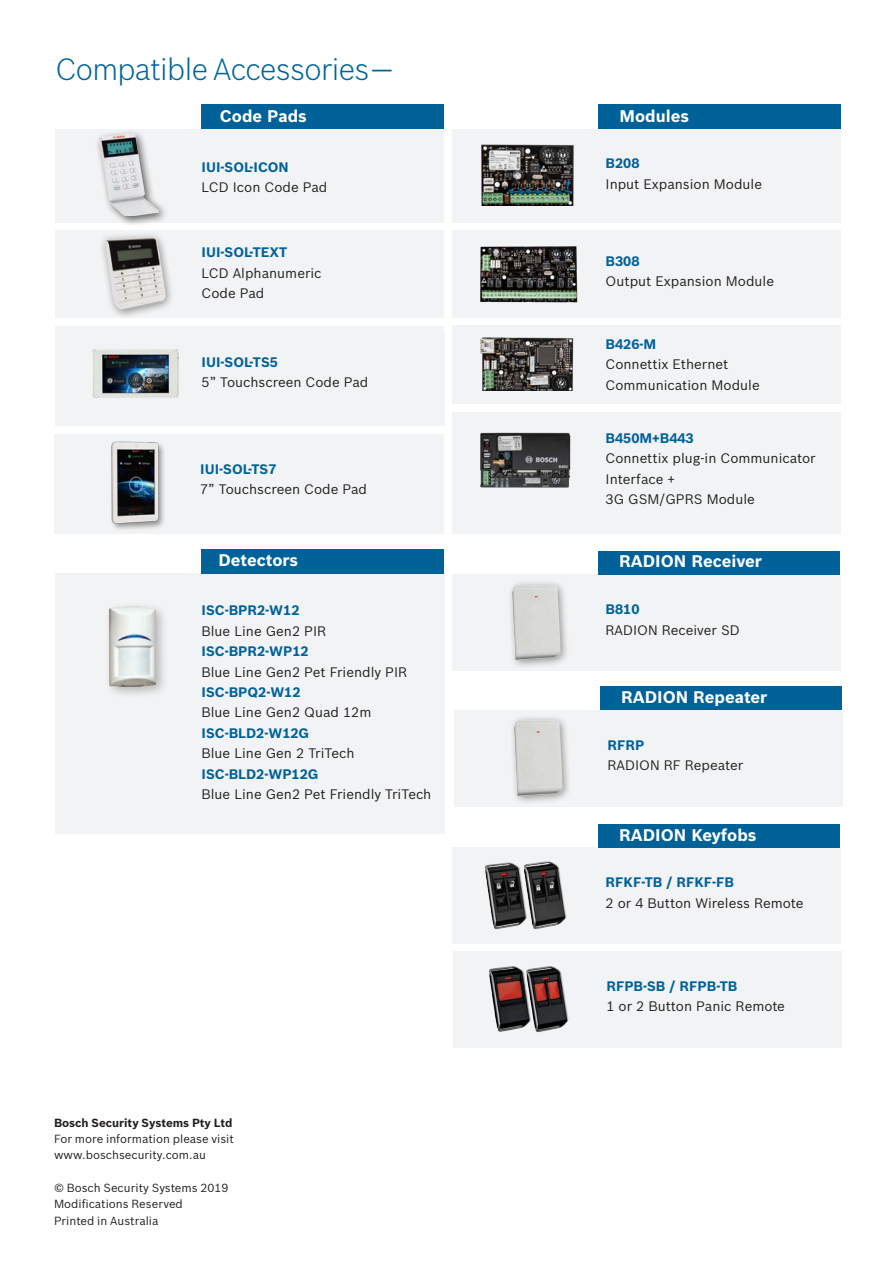
<style>
.page{position:relative;width:893px;height:1263px;background:#fff}
.page>*{position:absolute;margin:0;border:0;box-sizing:border-box;transform-origin:0 0}
.Head_Light_13___5_4{font:300 30px "Bosch Sans";letter-spacing:-.02em;color:#006299}
.Caption_7_7_3_84_Bol{font:700 16.5px "Bosch Sans";color:#fff}
.Caption_7_7_3_84_Reg{font:13.5px "Bosch Sans";color:#231f20}
.Caption_7_7_3_84_Reg-2{font:700 13.5px "Bosch Sans";color:#006299}
.t1{font:11.55px "Bosch Sans";color:#231f20}
.t2{font:700 11.55px "Bosch Sans";color:#231f20}
</style>
<div class="page">
<div style="left:202px;top:105px;width:242px;height:24px;background:#006299"></div>
<div style="left:55px;top:574px;width:389px;height:260px;background:#f2f3f4"></div>
<div style="left:452px;top:574px;width:388px;height:96px;background:#f2f3f4"></div>
<div style="left:598px;top:105px;width:243px;height:24px;background:#006299"></div>
<div style="left:598px;top:551px;width:242px;height:23px;background:#006299"></div>
<div style="left:202px;top:549px;width:242px;height:25px;background:#006299"></div>
<div style="left:452px;top:129px;width:388px;height:94px;background:#f2f3f4"></div>
<div style="left:452px;top:231px;width:388px;height:87px;background:#f2f3f4"></div>
<div style="left:55px;top:129px;width:389px;height:94px;background:#f2f3f4"></div>
<div style="left:55px;top:231px;width:389px;height:87px;background:#f2f3f4"></div>
<div style="left:452px;top:326px;width:388px;height:78px;background:#f2f3f4"></div>
<div style="left:55px;top:326px;width:389px;height:100px;background:#f2f3f4"></div>
<div style="left:452px;top:412px;width:388px;height:121px;background:#f2f3f4"></div>
<div style="left:104px;top:602px;width:65px;height:97px;background:#231f20;opacity:.3"></div>
<img style="left:110px;top:607px;width:46px;height:79px">
<div style="left:99px;top:232px;width:76px;height:88px;background:#231f20;opacity:.5"></div>
<img style="left:99px;top:233px;width:70px;height:80px">
<img style="left:481px;top:144px;width:93px;height:62px">
<img style="left:480px;top:246px;width:98px;height:57px">
<img style="left:480px;top:337px;width:94px;height:54px">
<img style="left:480px;top:432px;width:91px;height:56px">
<div style="left:507px;top:579px;width:63px;height:90px;background:#231f20;opacity:.5"></div>
<img style="left:513px;top:585px;width:47px;height:74px">
<div style="left:95px;top:129px;width:74px;height:98px;background:#231f20;opacity:.75"></div>
<img style="left:99px;top:134px;width:59px;height:81px">
<div style="left:452px;top:847px;width:388px;height:96px;background:#f2f3f4"></div>
<div style="left:598px;top:824px;width:242px;height:23px;background:#006299"></div>
<img style="left:484px;top:861px;width:83px;height:68px">
<div style="left:54px;top:434px;width:389px;height:99px;background:#f2f3f4"></div>
<div style="left:109px;top:441px;width:57px;height:90px;background:#ebeced"></div>
<img style="left:111px;top:441px;width:52px;height:88px">
<img style="left:92px;top:350px;width:87px;height:48px">
<div style="left:454px;top:710px;width:388px;height:96px;background:#f2f3f4"></div>
<div style="left:600px;top:687px;width:242px;height:23px;background:#006299"></div>
<div style="left:509px;top:715px;width:63px;height:90px;background:#231f20;opacity:.5"></div>
<img style="left:515px;top:721px;width:47px;height:74px">
<div style="left:453px;top:951px;width:388px;height:96px;background:#f2f3f4"></div>
<img style="left:489px;top:966px;width:80px;height:66px">
<p class="Head_Light_13___5_4" style="left:55px;top:48px;width:337px">Compatible Accessories —</p>
<p class="Caption_7_7_3_84_Bol" style="left:220px;top:104px;width:89px">Code Pads</p>
<p class="Caption_7_7_3_84_Reg-2" style="left:202px;top:157px;width:89px">IUI-SOL-ICON</p>
<p class="Caption_7_7_3_84_Reg" style="left:202px;top:178px;width:127px">LCD Icon Code Pad</p>
<p class="Caption_7_7_3_84_Reg-2" style="left:202px;top:242px;width:87px">IUI-SOL-TEXT</p>
<p class="Caption_7_7_3_84_Reg" style="left:202px;top:263px;width:122px">LCD Alphanumeric</p>
<p class="Caption_7_7_3_84_Reg" style="left:202px;top:283px;width:64px">Code Pad</p>
<p class="Caption_7_7_3_84_Reg-2" style="left:202px;top:352px;width:78px">IUI-SOL-TS5</p>
<p class="Caption_7_7_3_84_Reg" style="left:202px;top:372px;width:168px">5” Touchscreen Code Pad</p>
<p class="Caption_7_7_3_84_Reg-2" style="left:200px;top:459px;width:78px">IUI-SOL-TS7</p>
<p class="Caption_7_7_3_84_Reg" style="left:200px;top:479px;width:168px">7” Touchscreen Code Pad</p>
<p class="Caption_7_7_3_84_Bol" style="left:218px;top:548px;width:81px">Detectors</p>
<p class="Caption_7_7_3_84_Reg-2" style="left:202px;top:600px;width:99px">ISC-BPR2-W12</p>
<p class="Caption_7_7_3_84_Reg" style="left:202px;top:621px;width:126px">Blue Line Gen2 PIR</p>
<p class="Caption_7_7_3_84_Reg-2" style="left:202px;top:641px;width:109px">ISC-BPR2-WP12</p>
<p class="Caption_7_7_3_84_Reg" style="left:202px;top:662px;width:207px">Blue Line Gen2 Pet Friendly PIR</p>
<p class="Caption_7_7_3_84_Reg-2" style="left:202px;top:682px;width:101px">ISC-BPQ2-W12</p>
<p class="Caption_7_7_3_84_Reg" style="left:202px;top:702px;width:171px">Blue Line Gen2 Quad 12m</p>
<p class="Caption_7_7_3_84_Reg-2" style="left:202px;top:723px;width:109px">ISC-BLD2-W12G</p>
<p class="Caption_7_7_3_84_Reg" style="left:202px;top:743px;width:154px">Blue Line Gen 2 TriTech</p>
<p class="Caption_7_7_3_84_Reg-2" style="left:202px;top:763px;width:118px">ISC-BLD2-WP12G</p>
<p class="Caption_7_7_3_84_Reg" style="left:202px;top:784px;width:231px">Blue Line Gen2 Pet Friendly TriTech</p>
<p class="t2" style="left:54px;top:1114px;width:180px">Bosch Security Systems Pty Ltd</p>
<p class="t1" style="left:54px;top:1130px;width:181px">For more information please visit</p>
<p class="t1" style="left:54px;top:1146px;width:153px">www.boschsecurity.com.au</p>
<p class="t1" style="left:54px;top:1179px;width:176px">© Bosch Security Systems 2019</p>
<p class="t1" style="left:54px;top:1195px;width:130px">Modifications Reserved</p>
<p class="t1" style="left:54px;top:1212px;width:106px">Printed in Australia</p>
<p class="Caption_7_7_3_84_Bol" style="left:619px;top:104px;width:71px">Modules</p>
<p class="Caption_7_7_3_84_Reg-2" style="left:606px;top:153px;width:35px">B208</p>
<p class="Caption_7_7_3_84_Reg" style="left:606px;top:174px;width:158px">Input Expansion Module</p>
<p class="Caption_7_7_3_84_Reg-2" style="left:606px;top:251px;width:35px">B308</p>
<p class="Caption_7_7_3_84_Reg" style="left:606px;top:271px;width:170px">Output Expansion Module</p>
<p class="Caption_7_7_3_84_Reg-2" style="left:606px;top:334px;width:52px">B426-M</p>
<p class="Caption_7_7_3_84_Reg" style="left:606px;top:355px;width:124px">Connettix Ethernet</p>
<p class="Caption_7_7_3_84_Reg" style="left:606px;top:375px;width:156px">Communication Module</p>
<p class="Caption_7_7_3_84_Reg-2" style="left:606px;top:428px;width:90px">B450M+B443</p>
<p class="Caption_7_7_3_84_Reg" style="left:606px;top:448px;width:212px">Connettix plug-in Communicator</p>
<p class="Caption_7_7_3_84_Reg" style="left:606px;top:469px;width:71px">Interface +</p>
<p class="Caption_7_7_3_84_Reg" style="left:606px;top:489px;width:151px">3G GSM/GPRS Module</p>
<p class="Caption_7_7_3_84_Bol" style="left:619px;top:549px;width:144px">RADION Receiver</p>
<p class="Caption_7_7_3_84_Reg-2" style="left:606px;top:599px;width:35px">B810</p>
<p class="Caption_7_7_3_84_Reg" style="left:606px;top:620px;width:136px">RADION Receiver SD</p>
<p class="Caption_7_7_3_84_Bol" style="left:621px;top:684px;width:148px">RADION Repeater</p>
<p class="Caption_7_7_3_84_Reg-2" style="left:607px;top:734px;width:38px">RFRP</p>
<p class="Caption_7_7_3_84_Reg" style="left:607px;top:755px;width:137px">RADION RF Repeater</p>
<p class="Caption_7_7_3_84_Bol" style="left:619px;top:822px;width:139px">RADION Keyfobs</p>
<p class="Caption_7_7_3_84_Reg-2" style="left:606px;top:872px;width:130px">RFKF-TB / RFKF-FB</p>
<p class="Caption_7_7_3_84_Reg" style="left:606px;top:893px;width:199px">2 or 4 Button Wireless Remote</p>
<p class="Caption_7_7_3_84_Reg-2" style="left:606px;top:975px;width:132px">RFPB-SB / RFPB-TB</p>
<p class="Caption_7_7_3_84_Reg" style="left:606px;top:996px;width:180px">1 or 2 Button Panic Remote</p>
</div>
